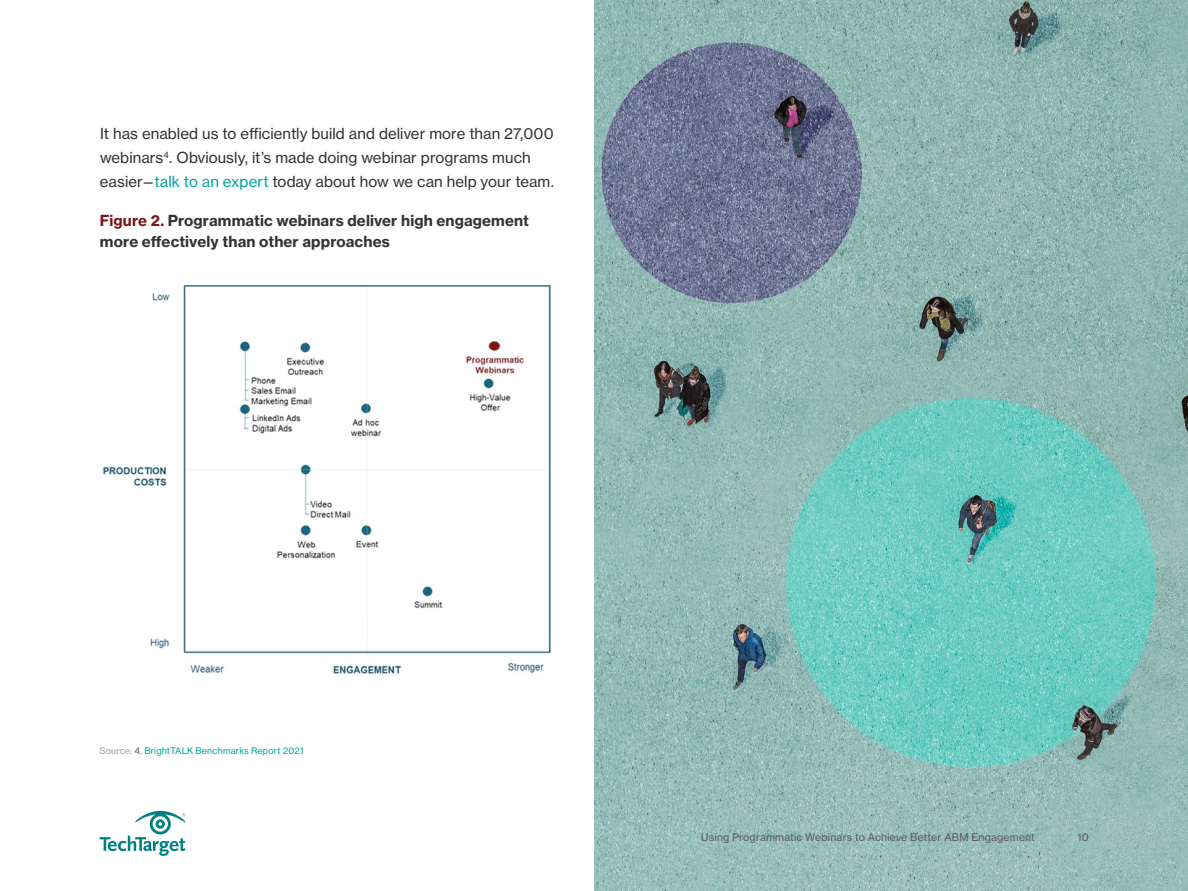
<style>
.page{position:relative;width:1188px;height:891px;background:#fff}
.page>*{position:absolute;margin:0;border:0;box-sizing:border-box;transform-origin:0 0}
.t1{font:15px/24px "N Haas Grotesk TX Std 55 Rg";letter-spacing:.005em;color:#333}
.t2{font:15px/21px "N Haas Grotesk TX Std 75 Bd";letter-spacing:.01em;color:#333}
.t3{font:10.5px "N Haas Grotesk TX Std 55 Rg";letter-spacing:.015em;color:#5c5c5c}
.t4{font:9px "N Haas Grotesk TX Std 55 Rg";letter-spacing:.015em;color:#00a69f}
.s1{color:#00a69f}
.s2{color:#7b1716}
.s3{color:#a0a0a0}
.s4{color:#5c5c5c}
</style>
<div class="page">
<svg style="left:100px;top:811px;width:86px;height:45px"></svg>
<img style="left:594px;top:0;width:594px;height:891px">
<img style="left:103px;top:285px;width:448px;height:390px">
<p class="t1" style="left:100px;top:121px;width:455px">It has enabled us to efficiently build and deliver more than 27,000 webinars<sup>4</sup>. Obviously, it’s made doing webinar programs much easier—<span class="s1">talk to an expert</span> today about how we can help your team.</p>
<p class="t2" style="left:100px;top:210px;width:430px"><span class="s2">Figure 2.</span> Programmatic webinars deliver high engagement more effectively than other approaches</p>
<p class="t4" style="left:100px;top:745px;width:206px"><span class="s3">Source:</span> <span class="s4">4.</span> BrightTALK Benchmarks Report 2021</p>
<p class="t3" style="left:701px;top:830px;width:335px">Using Programmatic Webinars to Achieve Better ABM Engagement</p>
<p class="t3" style="left:1078px;top:830px;width:13px">10</p>
</div>
